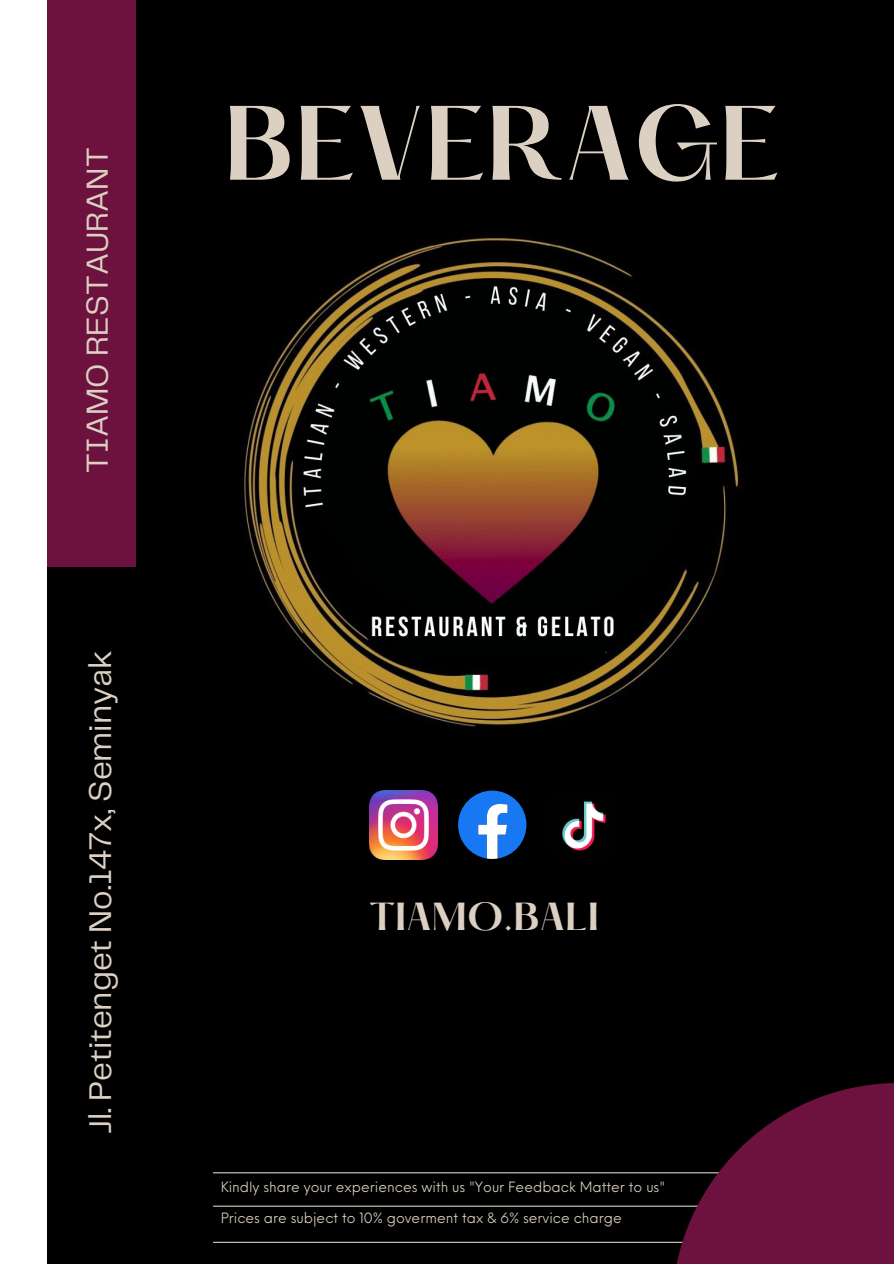
<style>
.page{position:relative;width:894px;height:1264px;background:#fff}
.page>*{position:absolute;margin:0;border:0;box-sizing:border-box;transform-origin:0 0}
.t1{font:600 92.25px "Hatton";color:#dbd0c2}
.t2{font:600 34.2px "Hatton";color:#dbd0c2}
.t3{font:32.55px "Telegraf";color:#dbd0c2}
.t4{font:31.5px "Telegraf";color:#dbd0c2}
.t5{font:13.8px "Neue Einstellung";color:#dbd0c2}
</style>
<div class="page">
<div style="left:47px;top:0;width:846px;height:1263px;background:#000"></div>
<hr style="left:213px;top:1172px;width:637px;height:1px;background:#dbd0c2">
<div style="left:47px;top:0;width:89px;height:567px;background:#6d123f"></div>
<hr style="left:213px;top:1241px;width:607px;height:1px;background:#dbd0c2">
<hr style="left:213px;top:1205px;width:563px;height:1px;background:#dbd0c2">
<svg style="left:671px;top:1083px;width:222px;height:180px;fill:#6d123f"></svg>
<img style="left:369px;top:790px;width:68px;height:69px">
<svg style="left:458px;top:790px;width:68px;height:69px"></svg>
<img style="left:562px;top:801px;width:44px;height:50px">
<img style="left:243px;top:237px;width:497px;height:492px">
<h4 class="t4" style="left:84px;top:472px;width:326px;rotate:-90deg">TIAMO RESTAURANT</h4>
<h1 class="t3" style="left:86px;top:1134px;width:485px;rotate:-90deg">Jl. Petitenget No.147x, Seminyak</h1>
<p class="t1" style="left:223px;top:100px;width:558px">BEVERAGE</p>
<p class="t2" style="left:369px;top:901px;width:231px">TIAMO.BALI</p>
<p class="t5" style="left:220px;top:1174px;width:446px">Kindly share your experiences with us "Your Feedback Matter to us"</p>
<p class="t5" style="left:220px;top:1205px;width:402px">Prices are subject to 10% goverment tax &amp; 6% service charge</p>
</div>
